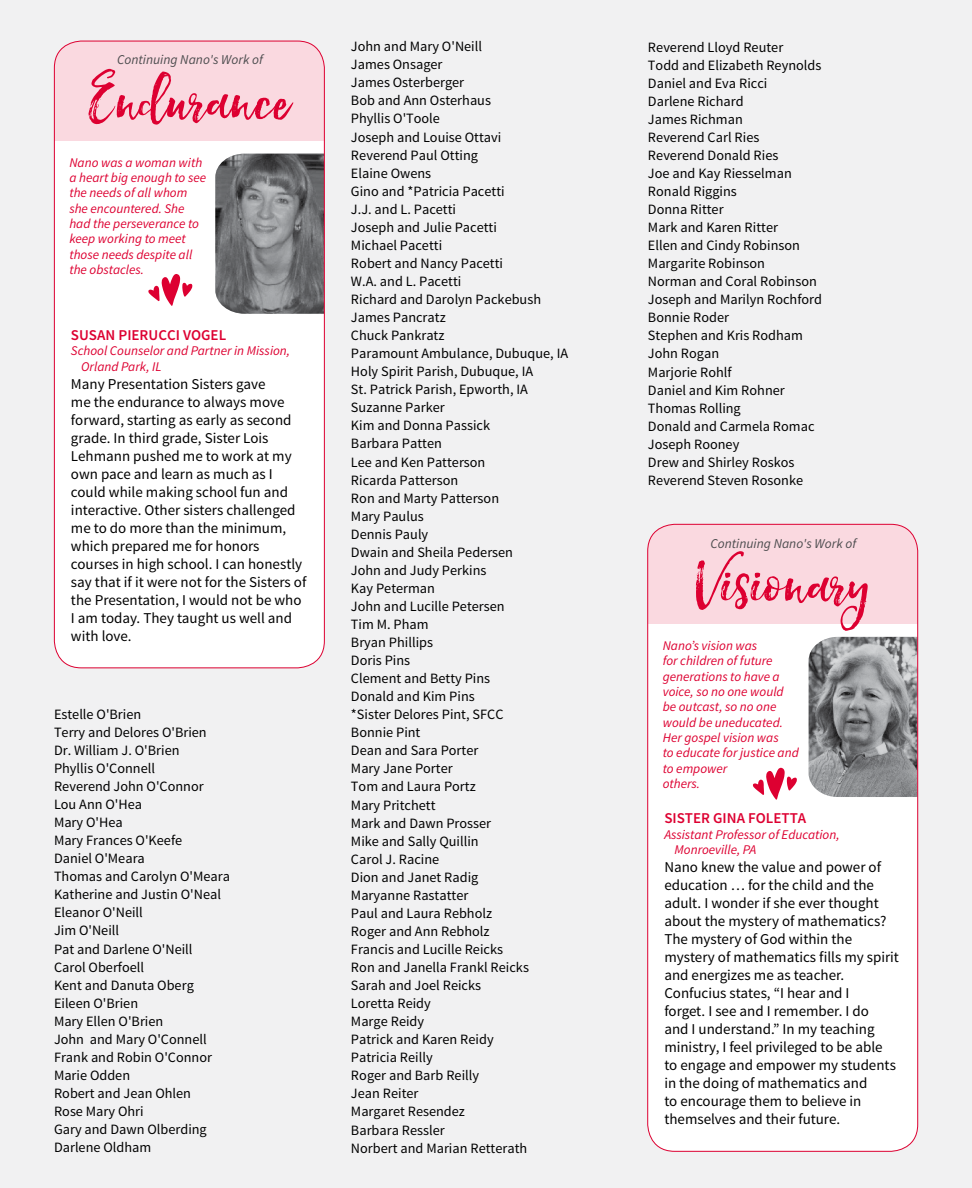
<style>
.page{position:relative;width:972px;height:1188px;background:#f1f1f2}
.page>*{position:absolute;margin:0;border:0;box-sizing:border-box;transform-origin:0 0}
.t1{font:84px "Hello Sunshine";color:#dd0031}
.t2{font:15px/18px "Source Sans Pro";color:#000}
.t3{font:600 15px "Source Sans Pro";color:#dd0031}
.t4{font:14.25px/18px "Source Sans Pro";color:#000}
.t5{font:italic 13.5px "Source Sans Pro";color:#4d4d4f}
.t6{font:italic 13.35px/15.3px "Source Sans Pro";color:#dd0031}
</style>
<div class="page">
<div style="left:54px;top:41px;width:270px;height:627px;background:#fff;border-radius:27px"></div>
<div style="left:54px;top:41px;width:270px;height:100px;background:#fad9e0"></div>
<img style="left:215px;top:154px;width:108px;height:160px">
<svg style="left:148px;top:274px;width:44px;height:32px"></svg>
<div style="left:648px;top:524px;width:270px;height:627px;background:#fff;border-radius:27px"></div>
<div style="left:648px;top:524px;width:270px;height:100px;background:#fad9e0"></div>
<img style="left:809px;top:637px;width:107px;height:160px">
<svg style="left:753px;top:768px;width:44px;height:32px"></svg>
<p class="t5" style="left:117px;top:52px;width:147px">Continuing Nano's Work of</p>
<h1 class="t1" style="left:89px;top:52px;width:202px">Endurance</h1>
<p class="t6" style="left:69px;top:154px;width:138px">Nano was a woman with a heart big enough to see the needs of all whom she encountered. She had the perseverance to keep working to meet those needs despite all the obstacles.</p>
<p class="t3" style="left:71px;top:326px;width:56px">SUSAN PIERUCCI</p>
<p class="t3" style="left:183px;top:326px;width:36px">VOGEL</p>
<p class="t6" style="left:81px;top:343px;width:210px;text-indent:-10px">School Counselor and Partner in Mission,<br>Orland Park, IL</p>
<p class="t2" style="left:71px;top:375px;width:237px">Many Presentation Sisters gave<br>me the endurance to always move forward, starting as early as second grade. In third grade, Sister Lois<br>Lehmann pushed me to work at my own pace and learn as much as I could while making school fun and interactive. Other sisters challenged me to do more than the minimum, which prepared me for honors courses in high school. I can honestly say that if it were not for the Sisters of the Presentation, I would not be who<br>I am today. They taught us well and with love.</p>
<p class="t4" style="left:54px;top:705px;width:177px">Estelle O'Brien<br>Terry and Delores O'Brien<br>Dr. William J. O'Brien<br>Phyllis O'Connell<br>Reverend John O'Connor<br>Lou Ann O'Hea<br>Mary O'Hea<br>Mary Frances O'Keefe<br>Daniel O'Meara<br>Thomas and Carolyn O'Meara<br>Katherine and Justin O'Neal<br>Eleanor O'Neill<br>Jim O'Neill<br>Pat and Darlene O'Neill<br>Carol Oberfoell<br>Kent and Danuta Oberg<br>Eileen O'Brien<br>Mary Ellen O'Brien<br>John and Mary O'Connell<br>Frank and Robin O'Connor<br>Marie Odden<br>Robert and Jean Ohlen<br>Rose Mary Ohri<br>Gary and Dawn Olberding<br>Darlene Oldham</p>
<p class="t4" style="left:351px;top:38px;width:219px">John and Mary O'Neill<br>James Onsager<br>James Osterberger<br>Bob and Ann Osterhaus<br>Phyllis O'Toole<br>Joseph and Louise Ottavi<br>Reverend Paul Otting<br>Elaine Owens<br>Gino and *Patricia Pacetti<br>J.J. and L. Pacetti<br>Joseph and Julie Pacetti<br>Michael Pacetti<br>Robert and Nancy Pacetti<br>W.A. and L. Pacetti<br>Richard and Darolyn Packebush<br>James Pancratz<br>Chuck Pankratz<br>Paramount Ambulance, Dubuque, IA<br>Holy Spirit Parish, Dubuque, IA<br>St. Patrick Parish, Epworth, IA<br>Suzanne Parker<br>Kim and Donna Passick<br>Barbara Patten<br>Lee and Ken Patterson<br>Ricarda Patterson<br>Ron and Marty Patterson<br>Mary Paulus<br>Dennis Pauly<br>Dwain and Sheila Pedersen<br>John and Judy Perkins<br>Kay Peterman<br>John and Lucille Petersen<br>Tim M. Pham<br>Bryan Phillips<br>Doris Pins<br>Clement and Betty Pins<br>Donald and Kim Pins<br>*Sister Delores Pint, SFCC<br>Bonnie Pint<br>Dean and Sara Porter<br>Mary Jane Porter<br>Tom and Laura Portz<br>Mary Pritchett<br>Mark and Dawn Prosser<br>Mike and Sally Quillin<br>Carol J. Racine<br>Dion and Janet Radig<br>Maryanne Rastatter<br>Paul and Laura Rebholz<br>Roger and Ann Rebholz<br>Francis and Lucille Reicks<br>Ron and Janella Frankl Reicks<br>Sarah and Joel Reicks<br>Loretta Reidy<br>Marge Reidy<br>Patrick and Karen Reidy<br>Patricia Reilly<br>Roger and Barb Reilly<br>Jean Reiter<br>Margaret Resendez<br>Barbara Ressler<br>Norbert and Marian Retterath</p>
<p class="t4" style="left:648px;top:38px;width:176px">Reverend Lloyd Reuter<br>Todd and Elizabeth Reynolds<br>Daniel and Eva Ricci<br>Darlene Richard<br>James Richman<br>Reverend Carl Ries<br>Reverend Donald Ries<br>Joe and Kay Riesselman<br>Ronald Riggins<br>Donna Ritter<br>Mark and Karen Ritter<br>Ellen and Cindy Robinson<br>Margarite Robinson<br>Norman and Coral Robinson<br>Joseph and Marilyn Rochford<br>Bonnie Roder<br>Stephen and Kris Rodham<br>John Rogan<br>Marjorie Rohlf<br>Daniel and Kim Rohner<br>Thomas Rolling<br>Donald and Carmela Romac<br>Joseph Rooney<br>Drew and Shirley Roskos<br>Reverend Steven Rosonke</p>
<p class="t5" style="left:710px;top:535px;width:147px">Continuing Nano's Work of</p>
<h1 class="t1" style="left:695px;top:535px;width:182px">Visionary</h1>
<p class="t6" style="left:663px;top:638px;width:138px">Nano’s vision was<br>for children of future generations to have a voice, so no one would be outcast, so no one would be uneducated.<br>Her gospel vision was<br>to educate for justice and to empower<br>others.</p>
<p class="t3" style="left:664px;top:809px;width:30px">SISTER</p>
<p class="t3" style="left:713px;top:809px;width:45px">GINA FOLETTA</p>
<p class="t6" style="left:675px;top:827px;width:167px;text-indent:-10px">Assistant Professor of Education,<br>Monroeville, PA</p>
<p class="t2" style="left:664px;top:858px;width:236px">Nano knew the value and power of education … for the child and the adult. I wonder if she ever thought about the mystery of mathematics?<br>The mystery of God within the mystery of mathematics fills my spirit and energizes me as teacher.<br>Confucius states, “I hear and I<br>forget. I see and I remember. I do<br>and I understand.” In my teaching ministry, I feel privileged to be able to engage and empower my students in the doing of mathematics and<br>to encourage them to believe in themselves and their future.</p>
</div>
